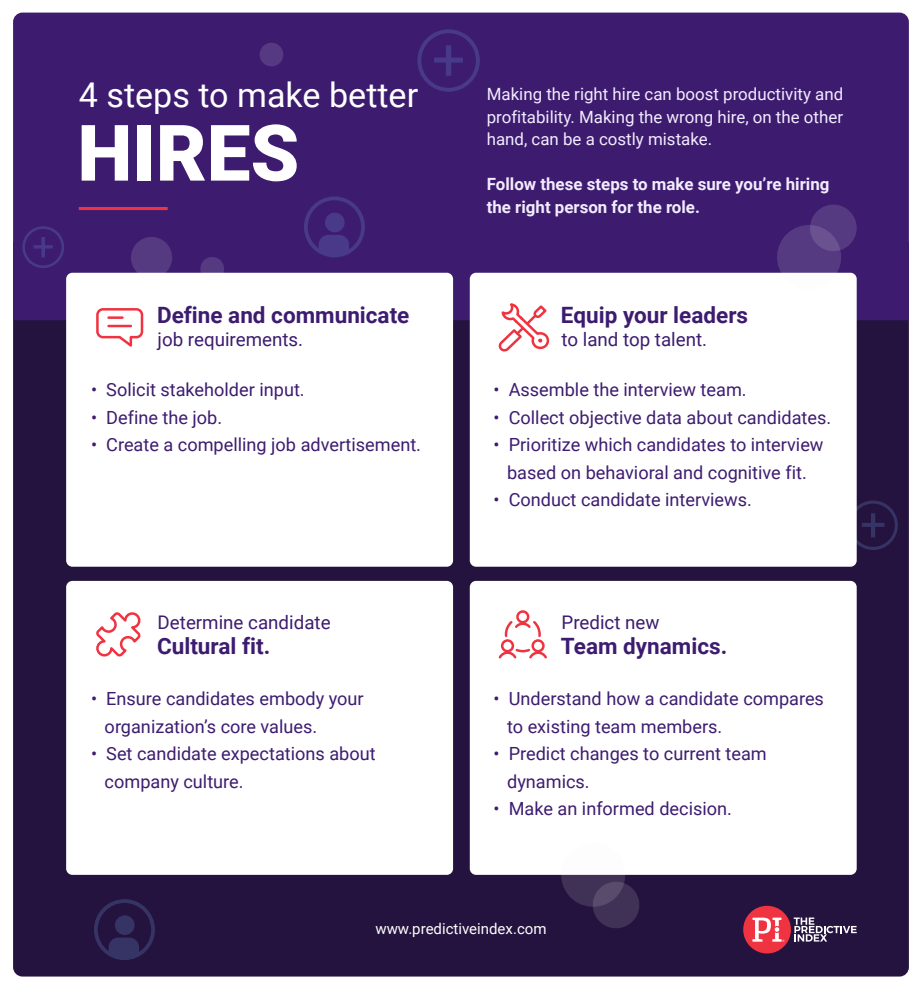
<style>
.page{position:relative;width:922px;height:991px;background:#fff}
.page>*{position:absolute;margin:0;border:0;box-sizing:border-box;transform-origin:0 0}
.t1{font:900 78px "Roboto";color:#fff}
.t2{font:34.12px "Roboto";color:#fff}
.t3{font:700 22.5px "Roboto";color:#3d1c70}
.t4{font:18.75px "Roboto";color:#3d1c70}
.t5{font:18.12px/27.5px "Roboto";color:#3d1c70}
.t6{font:16.88px/22.5px "Roboto";color:#f3ecfe;text-align:justify}
.t7{font:700 16.88px/22.5px "Roboto";color:#f3ecfe}
.t8{font:15px "Roboto";color:#fff}
</style>
<div class="page">
<div style="left:13px;top:320px;width:895px;height:657px;background:#24133e"></div>
<svg style="left:856px;top:501px;width:41px;height:49px"></svg>
<div style="left:13px;top:13px;width:895px;height:307px;background:#3d1c70"></div>
<div style="left:469px;top:273px;width:387px;height:294px;background:#fff;border-radius:6px"></div>
<hr style="left:461px;top:55px;width:2px;height:189px;background:#3d1c70">
<div style="left:66px;top:273px;width:387px;height:294px;background:#fff;border-radius:6px"></div>
<div style="left:469px;top:581px;width:387px;height:294px;background:#fff;border-radius:6px"></div>
<div style="left:66px;top:581px;width:387px;height:294px;background:#fff;border-radius:6px"></div>
<hr style="left:79px;top:207px;width:89px;height:3px;background:#ef3340">
<div style="left:743px;top:906px;width:47px;height:47px;background:#ef3340;border-radius:50%"></div>
<svg style="left:793px;top:917px;width:63px;height:25px"></svg>
<svg style="left:752px;top:918px;width:32px;height:24px"></svg>
<svg style="left:304px;top:196px;width:61px;height:61px"></svg>
<div style="left:325px;top:213px;width:19px;height:19px;background:#483a88;border-radius:50%"></div>
<svg style="left:94px;top:899px;width:61px;height:61px"></svg>
<div style="left:115px;top:915px;width:20px;height:20px;background:#363365;border-radius:50%"></div>
<svg style="left:417px;top:29px;width:63px;height:63px"></svg>
<svg style="left:22px;top:226px;width:42px;height:42px"></svg>
<svg style="left:777px;top:225px;width:64px;height:48px"></svg>
<svg style="left:131px;top:237px;width:41px;height:41px"></svg>
<svg style="left:200px;top:257px;width:24px;height:24px"></svg>
<div style="left:259px;top:43px;width:24px;height:23px;background:#553981;border-radius:50%"></div>
<svg style="left:810px;top:205px;width:46px;height:46px;fill:#553981"></svg>
<svg style="left:561px;top:874px;width:78px;height:54px"></svg>
<svg style="left:498px;top:303px;width:52px;height:49px"></svg>
<div style="left:501px;top:639px;width:13px;height:13px;border:2px solid #ef3340;border-radius:50%"></div>
<div style="left:531px;top:639px;width:13px;height:13px;border:2px solid #ef3340;border-radius:50%"></div>
<div style="left:516px;top:610px;width:13px;height:13px;border:2px solid #ef3340;border-radius:50%"></div>
<svg style="left:498px;top:647px;width:49px;height:12px"></svg>
<svg style="left:504px;top:619px;width:37px;height:19px"></svg>
<svg style="left:96px;top:308px;width:48px;height:39px"></svg>
<hr style="left:108px;top:316px;width:14px;height:3px;background:#ef3340">
<hr style="left:108px;top:325px;width:23px;height:2px;background:#ef3340">
<svg style="left:96px;top:612px;width:45px;height:45px"></svg>
<h2 class="t2" style="left:79px;top:71px;width:341px">4 steps to make better</h2>
<h1 class="t1" style="left:77px;top:98px;width:223px">HIRES</h1>
<p class="t3" style="left:157px;top:300px;width:254px">Define and communicate</p>
<p class="t4" style="left:158px;top:327px;width:147px">job requirements.</p>
<p class="t5" style="left:91px;top:375px;width:215px">• Solicit stakeholder input.</p>
<p class="t5" style="left:91px;top:403px;width:133px">• Define the job.</p>
<p class="t5" style="left:91px;top:430px;width:331px">• Create a compelling job advertisement.</p>
<p class="t4" style="left:158px;top:609px;width:174px">Determine candidate</p>
<p class="t3" style="left:157px;top:630px;width:115px">Cultural fit.</p>
<p class="t5" style="left:105px;top:684px;width:260px;text-indent:-13px">• Ensure candidates embody your organization’s core values.</p>
<p class="t5" style="left:105px;top:739px;width:272px;text-indent:-13px">• Set candidate expectations about company culture.</p>
<p class="t6" style="left:486px;top:83px;width:358px">Making the right hire can boost productivity and profitability. Making the wrong hire, on the other hand, can be a costly mistake.</p>
<p class="t7" style="left:486px;top:173px;width:344px">Follow these steps to make sure you’re hiring the right person for the role.</p>
<p class="t3" style="left:561px;top:300px;width:189px">Equip your leaders</p>
<p class="t4" style="left:561px;top:327px;width:147px">to land top talent.</p>
<p class="t5" style="left:493px;top:375px;width:254px">• Assemble the interview team.</p>
<p class="t5" style="left:493px;top:403px;width:339px">• Collect objective data about candidates.</p>
<p class="t5" style="left:493px;top:430px;width:331px;text-align:center">• Prioritize which candidates to interview based on behavioral and cognitive fit.</p>
<p class="t5" style="left:493px;top:485px;width:260px">• Conduct candidate interviews.</p>
<p class="t4" style="left:561px;top:609px;width:100px">Predict new</p>
<p class="t3" style="left:561px;top:630px;width:168px">Team dynamics.</p>
<p class="t5" style="left:507px;top:684px;width:318px;text-indent:-13px">• Understand how a candidate compares to existing team members.</p>
<p class="t5" style="left:507px;top:739px;width:261px;text-indent:-13px">• Predict changes to current team dynamics.</p>
<p class="t5" style="left:493px;top:794px;width:240px">• Make an informed decision.</p>
<p class="t8" style="left:375px;top:918px;width:173px">www.predictiveindex.com</p>
</div>
